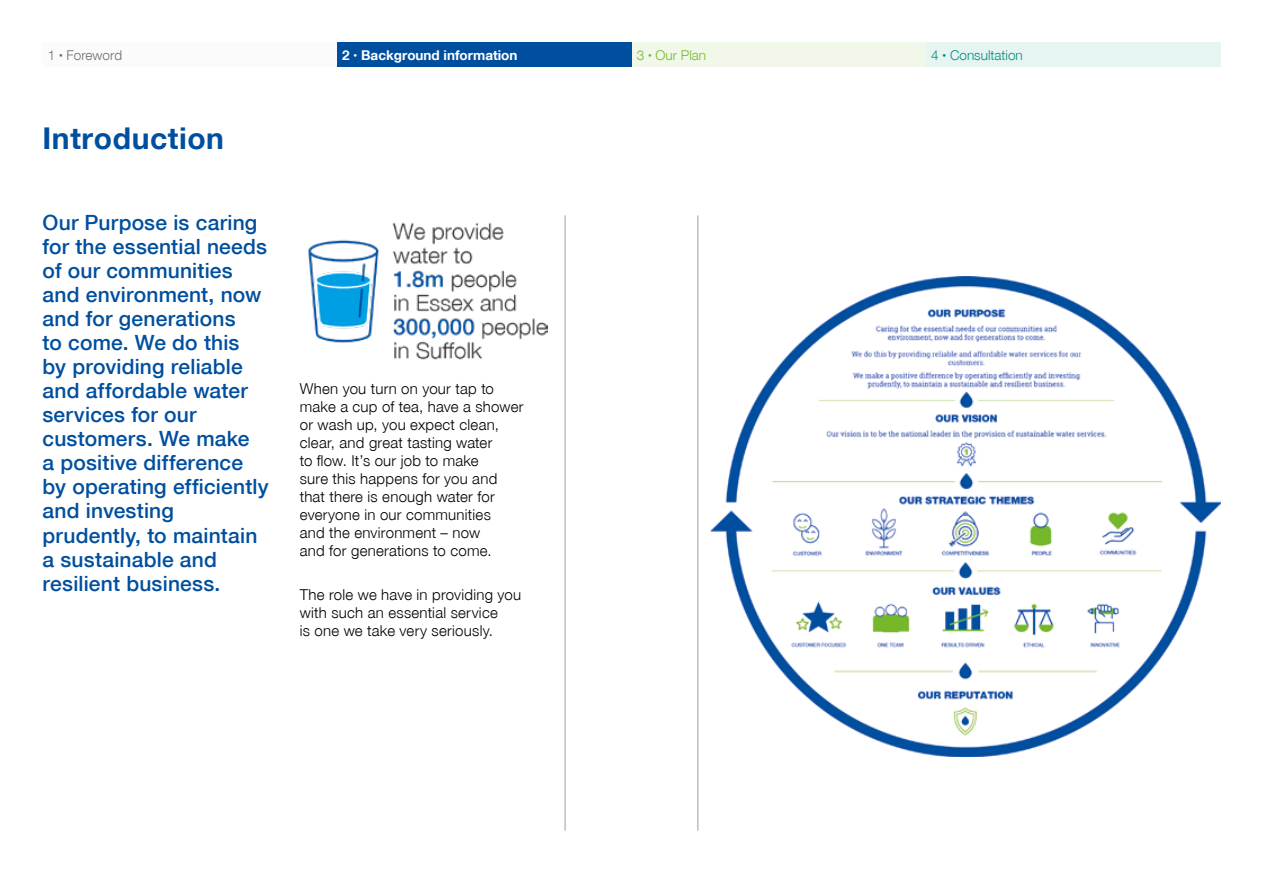
<style>
.page{position:relative;width:1263px;height:893px;background:#fff}
.page>*{position:absolute;margin:0;border:0;box-sizing:border-box;transform-origin:0 0}
.t1{font:30px "Helvetica Neue Bold WHAM";letter-spacing:.02em;color:#004f9f}
.t2{font:21px/24px "Helvetica Neue Medium WHAM";letter-spacing:.01em;color:#004f9f}
.t3{font:15px/18px "Helvetica Neue Light WHAM";letter-spacing:.015em;color:#000}
.t4{font:13.5px "Helvetica Neue Bold WHAM";color:#fff}
.t5{font:13.5px "Helvetica Neue Light WHAM";color:#00907e}
.t6{font:13.5px "Helvetica Neue Light WHAM";color:#706f6f}
.t7{font:13.5px "Helvetica Neue Light WHAM";color:#76b82a}
.s1{font-size:7.5px}
.s2{font-family:"Helvetica Neue Ultra Light WHAM";font-size:7.5px}
</style>
<div class="page">
<div style="left:43px;top:43px;width:294px;height:24px;background:#fbfbfb"></div>
<div style="left:631px;top:43px;width:295px;height:24px;background:#f1f8ea"></div>
<div style="left:926px;top:43px;width:294px;height:24px;background:#e6f4f2"></div>
<div style="left:337px;top:43px;width:294px;height:24px;background:#004f9f"></div>
<hr style="left:565px;top:215px;width:1px;height:616px;background:#9d9d9c">
<hr style="left:698px;top:215px;width:1px;height:616px;background:#9d9d9c">
<img style="left:710px;top:276px;width:511px;height:480px">
<img style="left:308px;top:222px;width:239px;height:138px">
<p class="t6" style="left:48px;top:47px;width:76px">1 <span class="s1">•</span> Foreword</p>
<p class="t4" style="left:342px;top:46px;width:177px">2 <span class="s1">•</span> Background information</p>
<p class="t7" style="left:637px;top:47px;width:71px">3 <span class="s2">•</span> Our Plan</p>
<p class="t5" style="left:931px;top:47px;width:93px">4 <span class="s2">•</span> Consultation</p>
<h1 class="t1" style="left:43px;top:120px;width:183px">Introduction</h1>
<p class="t2" style="left:43px;top:211px;width:228px">Our Purpose is caring for the essential needs of our communities and environment, now and for generations<br>to come. We do this<br>by providing reliable and affordable water services for our customers. We make<br>a positive difference by operating efficiently and investing prudently, to maintain a sustainable and resilient business.</p>
<p class="t3" style="left:300px;top:379px;width:225px">When you turn on your tap to make a cup of tea, have a shower or wash up, you expect clean, clear, and great tasting water<br>to flow. It’s our job to make<br>sure this happens for you and that there is enough water for everyone in our communities<br>and the environment – now<br>and for generations to come.</p>
<p class="t3" style="left:300px;top:586px;width:223px">The role we have in providing you with such an essential service<br>is one we take very seriously.</p>
</div>
